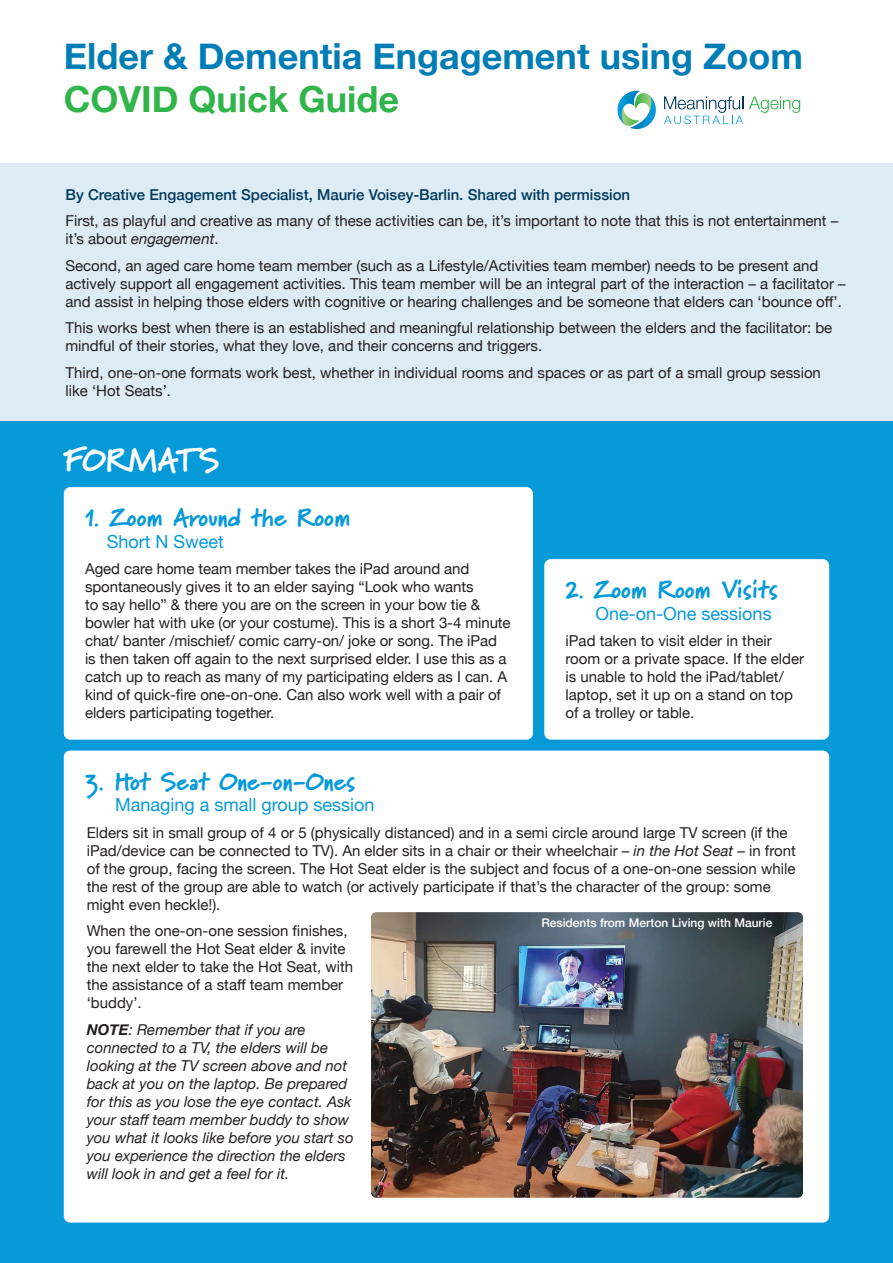
<style>
.page{position:relative;width:893px;height:1263px;background:#fff}
.page>*{position:absolute;margin:0;border:0;box-sizing:border-box;transform-origin:0 0}
.t1{font:700 36px "Helvetica Neue";color:#007db5}
.t2{font:700 36px "Helvetica Neue";color:#31b44a}
.t3{font:900 33px "Marydale";color:#fff}
.t4{font:900 25.5px "Marydale";color:#069ad9}
.t5{font:18px "Helvetica Neue";color:#069ad9}
.t6{font:15px/18px "Helvetica Neue";color:#231f20}
.t7{font:italic 15px/18px "Helvetica Neue";color:#231f20}
.t8{font:500 15px "Helvetica Neue";color:#00395c}
.t9{font:500 12px "Helvetica Neue";color:#fff}
.s1{font-style:italic}
.s2{font-weight:700}
</style>
<div class="page">
<div style="left:0;top:163px;width:893px;height:272px;background:#ddebf4"></div>
<div style="left:0;top:421px;width:893px;height:842px;background:#069ad9"></div>
<div style="left:64px;top:487px;width:469px;height:253px;background:#fff;border-radius:6px"></div>
<div style="left:544px;top:559px;width:285px;height:181px;background:#fff;border-radius:6px"></div>
<div style="left:64px;top:750px;width:765px;height:472px;background:#fff;border-radius:6px"></div>
<img style="left:371px;top:912px;width:432px;height:286px">
<svg style="left:749px;top:96px;width:51px;height:17px"></svg>
<svg style="left:664px;top:96px;width:79px;height:28px"></svg>
<svg style="left:617px;top:91px;width:39px;height:38px"></svg>
<h1 class="t1" style="left:64px;top:34px;width:741px">Elder &amp; Dementia Engagement using Zoom</h1>
<h1 class="t2" style="left:64px;top:77px;width:337px">COVID Quick Guide</h1>
<p class="t8" style="left:65px;top:185px;width:566px">By Creative Engagement Specialist, Maurie Voisey-Barlin. Shared with permission</p>
<p class="t6" style="left:65px;top:212px;width:774px">First, as playful and creative as many of these activities can be, it’s important to note that this is not entertainment – it’s about <span class="s1">engagement</span>.</p>
<p class="t6" style="left:65px;top:256px;width:782px">Second, an aged care home team member (such as a Lifestyle/Activities team member) needs to be present and actively support all engagement activities. This team member will be an integral part of the interaction – a facilitator – and assist in helping those elders with cognitive or hearing challenges and be someone that elders can ‘bounce off’.</p>
<p class="t6" style="left:65px;top:319px;width:768px">This works best when there is an established and meaningful relationship between the elders and the facilitator: be mindful of their stories, what they love, and their concerns and triggers.</p>
<p class="t6" style="left:65px;top:363px;width:757px">Third, one-on-one formats work best, whether in individual rooms and spaces or as part of a small group session like ‘Hot Seats’.</p>
<h2 class="t3" style="left:64px;top:440px;width:157px">FORMATS</h2>
<h3 class="t4" style="left:85px;top:502px;width:267px">1. Zoom Around the Room</h3>
<p class="t5" style="left:107px;top:531px;width:118px">Short N Sweet</p>
<p class="t6" style="left:85px;top:560px;width:427px">Aged care home team member takes the iPad around and spontaneously gives it to an elder saying “Look who wants<br>to say hello” &amp; there you are on the screen in your bow tie &amp; bowler hat with uke (or your costume). This is a short 3-4 minute chat/ banter /mischief/ comic carry-on/ joke or song. The iPad is then taken off again to the next surprised elder. I use this as a catch up to reach as many of my participating elders as I can. A kind of quick-fire one-on-one. Can also work well with a pair of elders participating together.</p>
<h3 class="t4" style="left:566px;top:574px;width:214px">2. Zoom Room Visits</h3>
<p class="t5" style="left:596px;top:603px;width:178px">One-on-One sessions</p>
<p class="t6" style="left:566px;top:632px;width:240px">iPad taken to visit elder in their room or a private space. If the elder is unable to hold the iPad/tablet/ laptop, set it up on a stand on top of a trolley or table.</p>
<h3 class="t4" style="left:85px;top:766px;width:272px">3. Hot Seat One-on-Ones</h3>
<p class="t5" style="left:115px;top:794px;width:261px">Managing a small group session</p>
<p class="t6" style="left:87px;top:823px;width:710px">Elders sit in small group of 4 or 5 (physically distanced) and in a semi circle around large TV screen (if the iPad/device can be connected to TV). An elder sits in a chair or their wheelchair – <span class="s1">in the Hot Seat</span> – in front of the group, facing the screen. The Hot Seat elder is the subject and focus of a one-on-one session while the rest of the group are able to watch (or actively participate if that’s the character of the group: some might even heckle!).</p>
<p class="t6" style="left:87px;top:922px;width:268px">When the one-on-one session finishes, you farewell the Hot Seat elder &amp; invite the next elder to take the Hot Seat, with the assistance of a staff team member ‘buddy’.</p>
<p class="t7" style="left:87px;top:1020px;width:268px"><span class="s2">NOTE</span>: Remember that if you are connected to a TV, the elders will be looking at the TV screen above and not back at you on the laptop. Be prepared for this as you lose the eye contact. Ask your staff team member buddy to show you what it looks like before you start so you experience the direction the elders will look in and get a feel for it.</p>
<p class="t9" style="left:541px;top:915px;width:232px">Residents from Merton Living with Maurie</p>
</div>
